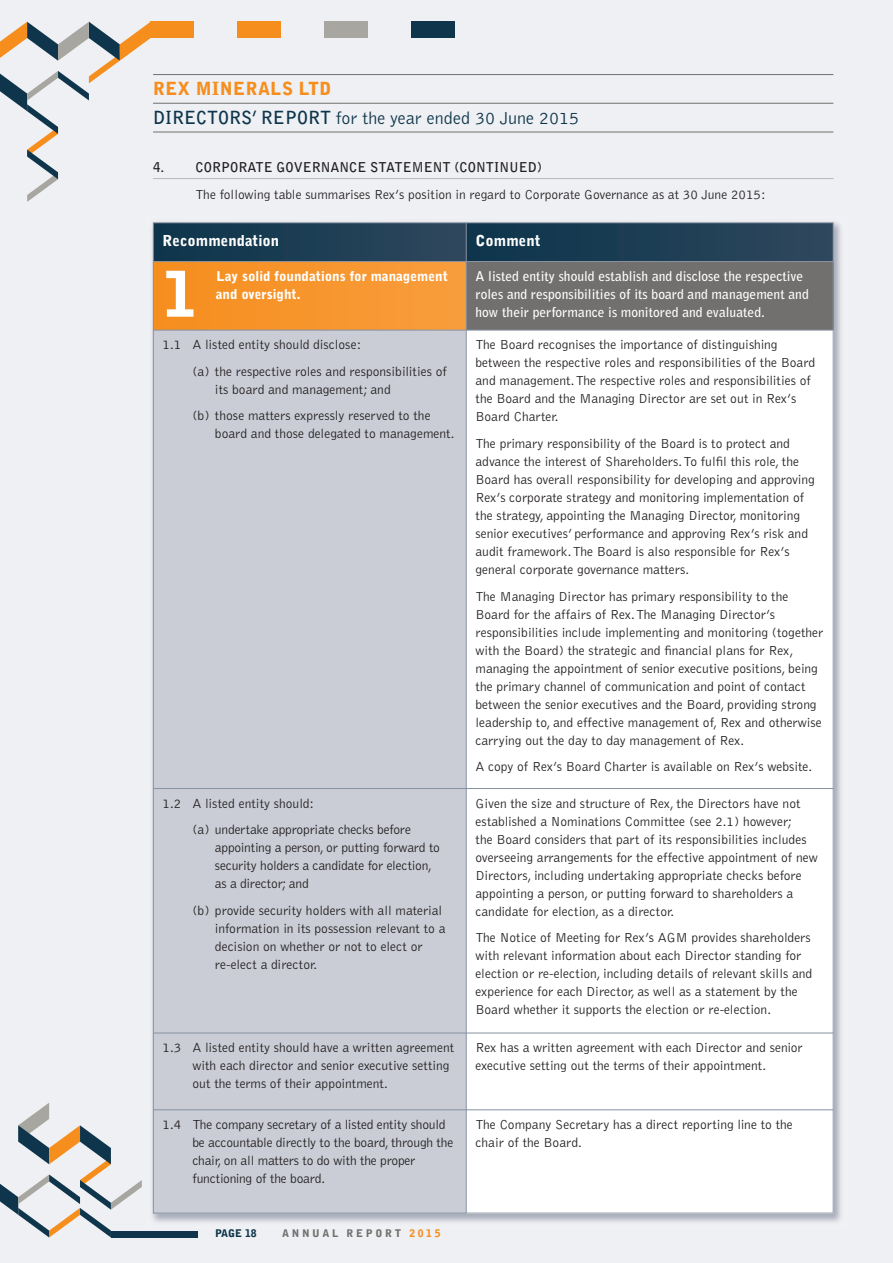
<style>
.page{position:relative;width:893px;height:1263px;background:#eef0f3}
.page>*{position:absolute;margin:0;border:0;box-sizing:border-box;transform-origin:0 0}
.t1{font:900 62.55px "Bell Gothic";color:#fff}
.t2{font:300 18px/28.8px "Bell Gothic";color:#0e354b}
.t3{font:900 15px "Bell Gothic";color:#fff}
.t4{font:300 13.5px/18px "Bell Gothic";color:#231f20}
.t5{font:700 13.5px/18px "Bell Gothic";color:#fff}
.t6{font:900 13.5px/18px "Bell Gothic";color:#fff}
.t7{font:700 13.5px "Bell Gothic";color:#231f20}
.t8{font:900 10.5px "Bell Gothic";letter-spacing:.25em;color:#72706e}
.t9{font:900 10.5px "Bell Gothic";color:#0e354b}
.s1{font-weight:900;color:#f68e1e}
.s2{font-weight:700}
.s3{color:#f68e1e}
</style>
<div class="page">
<div style="left:151px;top:22px;width:43px;height:16px;background:#f68e1e"></div>
<div style="left:237px;top:22px;width:44px;height:16px;background:#f68e1e"></div>
<div style="left:412px;top:22px;width:43px;height:16px;background:#0e354b"></div>
<div style="left:324px;top:22px;width:44px;height:16px;background:#a8a6a1"></div>
<div style="left:111px;top:1230px;width:87px;height:7px;background:#0e354b"></div>
<svg style="left:0;top:22px;width:151px;height:180px"></svg>
<svg style="left:0;top:1103px;width:142px;height:134px"></svg>
<hr style="left:153px;top:74px;width:680px;height:1px;background:#72706e">
<hr style="left:153px;top:103px;width:680px;height:1px;background:#72706e">
<hr style="left:153px;top:132px;width:680px;height:1px;background:#72706e">
<hr style="left:153px;top:178px;width:680px;height:1px;background:#b9b9b7">
<img style="left:152px;top:222px;width:689px;height:1000px">
<div style="left:154px;top:223px;width:312px;height:38px;background:linear-gradient(to right,#0c354b,#2f475d)"></div>
<div style="left:466px;top:223px;width:367px;height:38px;background:linear-gradient(to right,#0b354b,#2f475d)"></div>
<div style="left:154px;top:262px;width:312px;height:68px;background:linear-gradient(to right,#f68e1e,#f89d3d)"></div>
<div style="left:466px;top:262px;width:367px;height:68px;background:#72706e"></div>
<div style="left:153px;top:330px;width:313px;height:458px;background:#cacdd6"></div>
<div style="left:466px;top:330px;width:367px;height:458px;background:#fff"></div>
<div style="left:153px;top:788px;width:313px;height:245px;background:#cacdd6"></div>
<div style="left:466px;top:788px;width:367px;height:245px;background:#fff"></div>
<div style="left:153px;top:1033px;width:313px;height:77px;background:#cacdd6"></div>
<div style="left:466px;top:1033px;width:367px;height:77px;background:#fff"></div>
<div style="left:153px;top:1110px;width:313px;height:103px;background:#cacdd6"></div>
<div style="left:466px;top:1110px;width:367px;height:103px;background:#fff"></div>
<hr style="left:153px;top:223px;width:1px;height:990px;background:#8892a2">
<hr style="left:466px;top:223px;width:1px;height:990px;background:#8892a2">
<hr style="left:833px;top:223px;width:1px;height:990px;background:#8892a2">
<hr style="left:153px;top:223px;width:680px;height:1px;background:#8892a2">
<hr style="left:153px;top:261px;width:680px;height:1px;background:#8892a2">
<hr style="left:153px;top:330px;width:680px;height:1px;background:#8892a2">
<hr style="left:153px;top:788px;width:680px;height:1px;background:#8892a2">
<hr style="left:153px;top:1033px;width:680px;height:1px;background:#8892a2">
<hr style="left:153px;top:1109px;width:680px;height:1px;background:#8892a2">
<hr style="left:153px;top:1213px;width:680px;height:1px;background:#8892a2">
<h2 class="t2" style="left:153px;top:76px;width:428px"><span class="s1">REX MINERALS LTD<br></span><span class="s2">DIRECTORS’ REPORT</span> for the year ended 30 June 2015</h2>
<p class="t7" style="left:153px;top:162px;width:391px">4. CORPORATE GOVERNANCE STATEMENT (CONTINUED)</p>
<p class="t4" style="left:196px;top:186px;width:571px">The following table summarises Rex’s position in regard to Corporate Governance as at 30 June 2015:</p>
<p class="t3" style="left:163px;top:235px;width:118px">Recommendation</p>
<p class="t3" style="left:475px;top:235px;width:67px">Comment</p>
<h1 class="t1" style="left:163px;top:271px;width:36px">1</h1>
<p class="t6" style="left:216px;top:268px;width:234px">Lay solid foundations for management and oversight.</p>
<p class="t5" style="left:475px;top:268px;width:335px">A listed entity should establish and disclose the respective roles and responsibilities of its board and management and how their performance is monitored and evaluated.</p>
<p class="t4" style="left:192px;top:333px;width:256px;line-height:26.5px;text-indent:-30px">1.1 A listed entity should disclose:<br>(a) the respective roles and responsibilities of</p>
<p class="t4" style="left:192px;top:377px;width:240px;line-height:26.5px;text-indent:23px">its board and management; and<br>(b) those matters expressly reserved to the</p>
<p class="t4" style="left:215px;top:426px;width:241px">board and those delegated to management.</p>
<p class="t4" style="left:475px;top:337px;width:341px">The Board recognises the importance of distinguishing between the respective roles and responsibilities of the Board and management. The respective roles and responsibilities of the Board and the Managing Director are set out in Rex’s Board Charter.</p>
<p class="t4" style="left:475px;top:435px;width:341px">The primary responsibility of the Board is to protect and advance the interest of Shareholders. To fulfil this role, the Board has overall responsibility for developing and approving Rex’s corporate strategy and monitoring implementation of the strategy, appointing the Managing Director, monitoring senior executives’ performance and approving Rex’s risk and audit framework. The Board is also responsible for Rex’s general corporate governance matters.</p>
<p class="t4" style="left:475px;top:588px;width:349px">The Managing Director has primary responsibility to the Board for the affairs of Rex. The Managing Director’s responsibilities include implementing and monitoring (together with the Board) the strategic and financial plans for Rex, managing the appointment of senior executive positions, being the primary channel of communication and point of contact between the senior executives and the Board, providing strong leadership to, and effective management of, Rex and otherwise carrying out the day to day management of Rex.</p>
<p class="t4" style="left:475px;top:758px;width:338px">A copy of Rex’s Board Charter is available on Rex’s website.</p>
<p class="t4" style="left:192px;top:791px;width:220px;line-height:26.5px;text-indent:-30px">1.2 A listed entity should:<br>(a) undertake appropriate checks before</p>
<p class="t4" style="left:215px;top:840px;width:227px">appointing a person, or putting forward to security holders a candidate for election, as a director; and</p>
<p class="t4" style="left:215px;top:902px;width:232px;text-indent:-23px">(b) provide security holders with all material information in its possession relevant to a decision on whether or not to elect or re-elect a director.</p>
<p class="t4" style="left:475px;top:795px;width:344px">Given the size and structure of Rex, the Directors have not established a Nominations Committee (see 2.1) however;<br>the Board considers that part of its responsibilities includes overseeing arrangements for the effective appointment of new Directors, including undertaking appropriate checks before appointing a person, or putting forward to shareholders a candidate for election, as a director.</p>
<p class="t4" style="left:475px;top:930px;width:338px">The Notice of Meeting for Rex’s AGM provides shareholders with relevant information about each Director standing for election or re-election, including details of relevant skills and experience for each Director, as well as a statement by the Board whether it supports the election or re-election.</p>
<p class="t4" style="left:192px;top:1040px;width:264px;text-indent:-30px">1.3 A listed entity should have a written agreement with each director and senior executive setting out the terms of their appointment.</p>
<p class="t4" style="left:475px;top:1040px;width:329px">Rex has a written agreement with each Director and senior executive setting out the terms of their appointment.</p>
<p class="t4" style="left:192px;top:1116px;width:263px;text-indent:-30px">1.4 The company secretary of a listed entity should be accountable directly to the board, through the chair, on all matters to do with the proper functioning of the board.</p>
<p class="t4" style="left:475px;top:1116px;width:319px">The Company Secretary has a direct reporting line to the chair of the Board.</p>
<p class="t9" style="left:215px;top:1230px;width:43px">PAGE 18</p>
<p class="t8" style="left:282px;top:1230px;width:160px">ANNUAL REPORT <span class="s3">2015</span></p>
</div>
